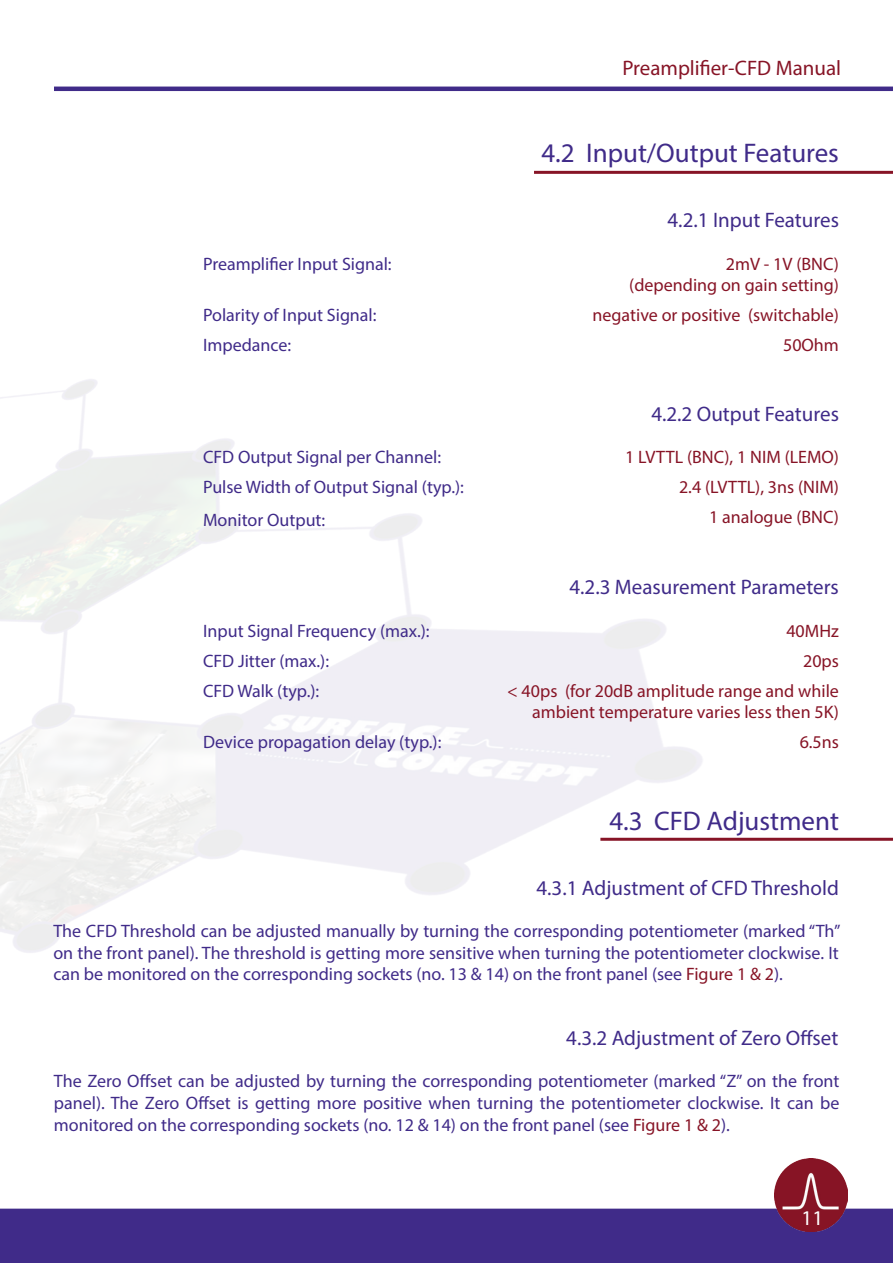
<style>
.page{position:relative;width:893px;height:1263px;background:#fff}
.page>*{position:absolute;margin:0;border:0;box-sizing:border-box;transform-origin:0 0}
.t1{font:27px "Myriad Pro";color:#402b89}
.t2{font:21px "Myriad Pro";color:#402b89}
.t3{font:21px "Myriad Pro";color:#871426}
.t4{font:21px "Myriad Pro";color:#fff}
.t5{font:18px/30px "Myriad Pro";color:#402b89}
.t6{font:18px/30px "Myriad Pro";color:#871426;text-align:right}
.s1{color:#871426}
</style>
<div class="page">
<div style="left:0;top:1208px;width:893px;height:55px;background:#402b89"></div>
<img style="left:775px;top:1158px;width:73px;height:74px">
<hr style="left:54px;top:87px;width:839px;height:4px;background:#402b89">
<hr style="left:534px;top:171px;width:359px;height:3px;background:#871426">
<hr style="left:600px;top:838px;width:293px;height:3px;background:#871426">
<p class="t3" style="left:622px;top:55px;width:220px">Preamplifier-CFD Manual</p>
<p class="t5" style="left:203px;top:248px;width:190px">Preamplifier Input Signal:</p>
<p class="t5" style="left:203px;top:300px;width:175px">Polarity of Input Signal:<br>Impedance:</p>
<p class="t5" style="left:203px;top:442px;width:262px">CFD Output Signal per Channel:<br>Pulse Width of Output Signal (typ.):</p>
<p class="t5" style="left:203px;top:505px;width:124px">Monitor Output:</p>
<p class="t5" style="left:203px;top:615px;width:228px">Input Signal Frequency (max.):<br>CFD Jitter (max.):<br>CFD Walk (typ.):</p>
<p class="t5" style="left:203px;top:727px;width:240px">Device propagation delay (typ.):</p>
<h1 class="t1" style="left:541px;top:136px;width:299px">4.2 Input/Output Features</h1>
<p class="t2" style="left:667px;top:207px;width:173px">4.2.1 Input Features</p>
<p class="t6" style="left:629px;top:252px;width:211px;line-height:21.6px">2mV - 1V (BNC)<br>(depending on gain setting)</p>
<p class="t6" style="left:593px;top:300px;width:248px">negative or positive (switchable)<br>50Ohm</p>
<p class="t2" style="left:651px;top:400px;width:189px">4.2.2 Output Features</p>
<p class="t6" style="left:625px;top:442px;width:215px">1 LVTTL (BNC), 1 NIM (LEMO)<br>2.4 (LVTTL), 3ns (NIM)<br>1 analogue (BNC)</p>
<p class="t2" style="left:569px;top:574px;width:271px">4.2.3 Measurement Parameters</p>
<p class="t6" style="left:507px;top:615px;width:333px">40MHz<br>20ps<br>&lt; 40ps (for 20dB amplitude range and while</p>
<p class="t6" style="left:532px;top:697px;width:308px">ambient temperature varies less then 5K)<br>6.5ns</p>
<h1 class="t1" style="left:609px;top:804px;width:231px">4.3 CFD Adjustment</h1>
<p class="t2" style="left:536px;top:875px;width:304px">4.3.1 Adjustment of CFD Threshold</p>
<p class="t5" style="left:53px;top:920px;width:788px;line-height:21.6px;text-align:justify">The CFD Threshold can be adjusted manually by turning the corresponding potentiometer (marked “Th” on the front panel). The threshold is getting more sensitive when turning the potentiometer clockwise. It can be monitored on the corresponding sockets (no. 13 &amp; 14) on the front panel (see <span class="s1">Figure 1 &amp; 2</span>).</p>
<p class="t2" style="left:566px;top:1025px;width:274px">4.3.2 Adjustment of Zero Offset</p>
<p class="t5" style="left:54px;top:1070px;width:787px;line-height:21.6px;text-align:justify">The Zero Offset can be adjusted by turning the corresponding potentiometer (marked “Z” on the front panel). The Zero Offset is getting more positive when turning the potentiometer clockwise. It can be monitored on the corresponding sockets (no. 12 &amp; 14) on the front panel (see <span class="s1">Figure 1 &amp; 2</span>).</p>
<p class="t4" style="left:801px;top:1204px;width:23px">11</p>
</div>
